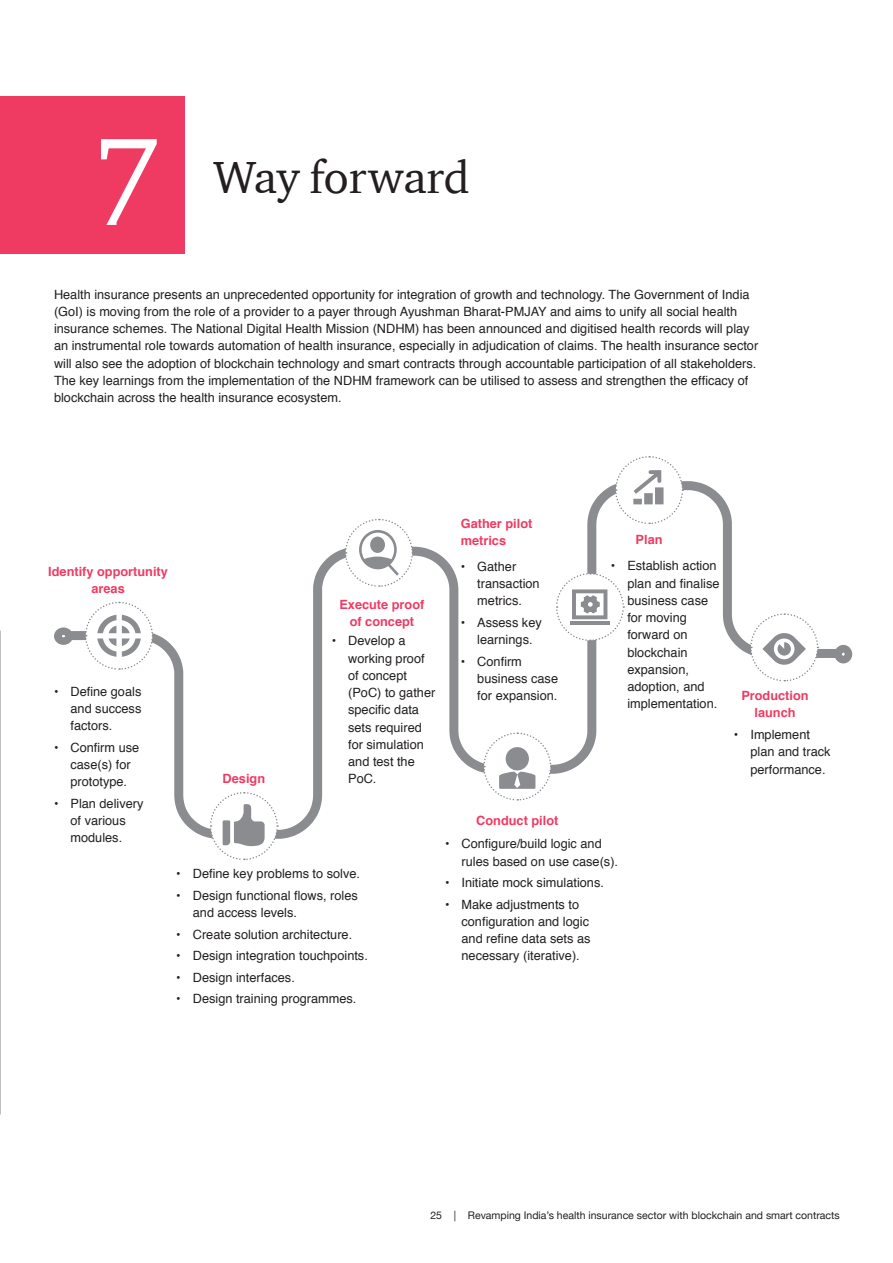
<style>
.page{position:relative;width:893px;height:1263px;background:#fff}
.page>*{position:absolute;margin:0;border:0;box-sizing:border-box;transform-origin:0 0}
.Heading_2{font:121.2px "ITC Charter Com";color:#fff}
.Heading_1{font:46.2px "ITC Charter Com";letter-spacing:-.005em;color:#231f20}
.Body_Copy{font:12.75px/17.2px "Helvetica";color:#231f20}
.Body_Copy-2{font:700 12.75px/17.2px "Helvetica";color:#ef3b62;text-align:center}
.t1{font:10.5px "Helvetica Neue";color:#231f20}
</style>
<div class="page">
<div style="left:0;top:97px;width:185px;height:157px;background:#ef3b62"></div>
<svg style="left:54px;top:481px;width:796px;height:358px"></svg>
<div style="left:54px;top:627px;width:19px;height:18px;border:8px solid #8a8c8f;border-radius:50%"></div>
<div style="left:834px;top:645px;width:18px;height:18px;border:8px solid #8a8c8f;border-radius:50%"></div>
<svg style="left:84px;top:601px;width:70px;height:69px"></svg>
<svg style="left:209px;top:791px;width:70px;height:69px"></svg>
<svg style="left:344px;top:518px;width:70px;height:70px"></svg>
<svg style="left:482px;top:732px;width:70px;height:69px"></svg>
<svg style="left:614px;top:456px;width:70px;height:69px"></svg>
<svg style="left:555px;top:572px;width:70px;height:70px"></svg>
<svg style="left:749px;top:613px;width:70px;height:69px"></svg>
<img style="left:0;top:631px;width:1px;height:483px">
<p class="Heading_2" style="left:92px;top:104px;width:69px">7</p>
<p class="Heading_1" style="left:213px;top:148px;width:258px">Way forward</p>
<p class="Body_Copy" style="left:54px;top:286px;width:706px">Health insurance presents an unprecedented opportunity for integration of growth and technology. The Government of India (GoI) is moving from the role of a provider to a payer through Ayushman Bharat-PMJAY and aims to unify all social health insurance schemes. The National Digital Health Mission (NDHM) has been announced and digitised health records will play an instrumental role towards automation of health insurance, especially in adjudication of claims. The health insurance sector will also see the adoption of blockchain technology and smart contracts through accountable participation of all stakeholders.<br>The key learnings from the implementation of the NDHM framework can be utilised to assess and strengthen the efficacy of blockchain across the health insurance ecosystem.</p>
<p class="Body_Copy-2" style="left:48px;top:563px;width:121px">Identify opportunity areas</p>
<p class="Body_Copy" style="left:70px;top:683px;width:72px;text-align:justify;text-indent:-16px">• Define goals and success factors.</p>
<p class="Body_Copy" style="left:70px;top:739px;width:70px;text-indent:-16px">• Confirm use case(s) for prototype.</p>
<p class="Body_Copy" style="left:54px;top:795px;width:91px;text-align:center">• Plan delivery of various modules.</p>
<p class="Body_Copy-2" style="left:223px;top:770px;width:44px">Design</p>
<p class="Body_Copy-2" style="left:339px;top:596px;width:87px">Execute proof of concept</p>
<p class="Body_Copy" style="left:348px;top:633px;width:89px;text-indent:-16px">• Develop a working proof of concept (PoC) to gather specific data sets required for simulation and test the<br>PoC.</p>
<p class="Body_Copy" style="left:176px;top:866px;width:185px">• Define key problems to solve.</p>
<p class="Body_Copy" style="left:193px;top:887px;width:167px;text-indent:-17px">• Design functional flows, roles and access levels.</p>
<p class="Body_Copy" style="left:176px;top:926px;width:177px">• Create solution architecture.</p>
<p class="Body_Copy" style="left:176px;top:947px;width:193px">• Design integration touchpoints.</p>
<p class="Body_Copy" style="left:176px;top:969px;width:120px">• Design interfaces.</p>
<p class="Body_Copy" style="left:176px;top:990px;width:182px">• Design training programmes.</p>
<p class="Body_Copy-2" style="left:461px;top:515px;width:73px;text-align:left">Gather pilot metrics</p>
<p class="Body_Copy" style="left:477px;top:558px;width:64px;text-indent:-16px">• Gather transaction metrics.</p>
<p class="Body_Copy" style="left:461px;top:614px;width:82px;text-align:center">• Assess key learnings.</p>
<p class="Body_Copy" style="left:477px;top:653px;width:82px;text-indent:-16px">• Confirm business case for expansion.</p>
<p class="Body_Copy-2" style="left:476px;top:812px;width:84px">Conduct pilot</p>
<p class="Body_Copy-2" style="left:636px;top:531px;width:28px">Plan</p>
<p class="Body_Copy" style="left:627px;top:558px;width:94px;text-indent:-16px">• Establish action plan and finalise business case for moving forward on blockchain expansion, adoption, and implementation.</p>
<p class="Body_Copy" style="left:461px;top:836px;width:158px;text-indent:-16px">• Configure/build logic and rules based on use case(s).</p>
<p class="Body_Copy" style="left:445px;top:874px;width:160px">• Initiate mock simulations.</p>
<p class="Body_Copy" style="left:461px;top:896px;width:130px;text-indent:-16px">• Make adjustments to configuration and logic and refine data sets as necessary (iterative).</p>
<p class="Body_Copy-2" style="left:741px;top:687px;width:69px">Production launch</p>
<p class="Body_Copy" style="left:750px;top:726px;width:82px;text-indent:-16px">• Implement plan and track performance.</p>
<p class="t1" style="left:430px;top:1208px;width:411px">25 | Revamping India’s health insurance sector with blockchain and smart contracts</p>
</div>
